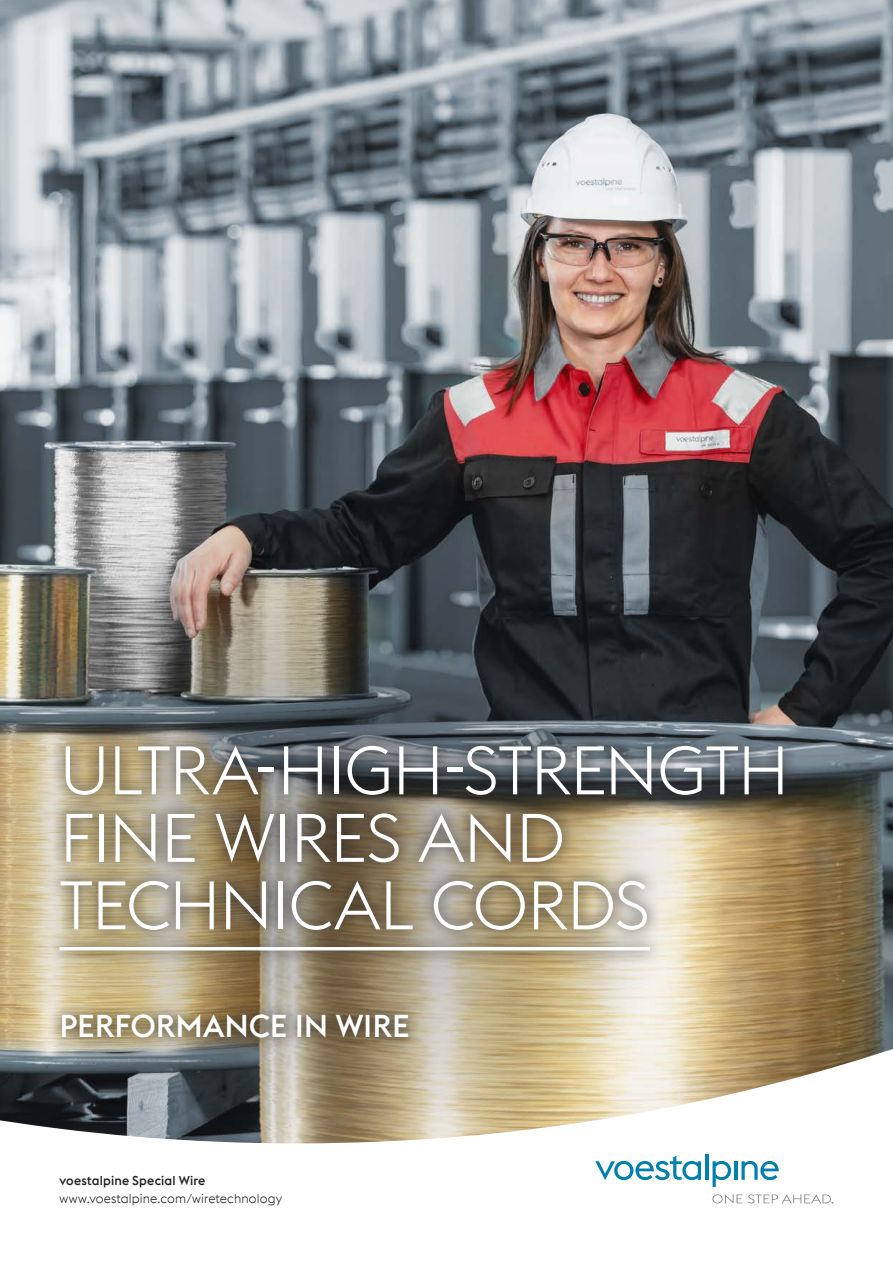
<style>
.page{position:relative;width:893px;height:1263px;background:#fff}
.page>*{position:absolute;margin:0;border:0;box-sizing:border-box;transform-origin:0 0}
.HL-1-schwarz{font:300 67.5px/67.5px "voestalpine";letter-spacing:-.02em;color:#fff}
.Sub-HL-1{font:500 31.5px "voestalpine";letter-spacing:-.005em;color:#fff}
.Companyname{font:300 12.75px "voestalpine";letter-spacing:.01em;color:#231f20}
.Companyname-2{font:500 12.75px "voestalpine";letter-spacing:.01em;color:#231f20}
</style>
<div class="page">
<img style="left:0;top:0;width:893px;height:1042px">
<img style="left:0;top:473px;width:758px;height:569px">
<svg style="left:0;top:1042px;width:893px;height:162px"></svg>
<svg style="left:595px;top:1156px;width:106px;height:24px"></svg>
<hr style="left:705px;top:1154px;width:3px;height:26px;background:#007fb1">
<svg style="left:713px;top:1161px;width:18px;height:26px"></svg>
<hr style="left:734px;top:1161px;width:3px;height:19px;background:#007fb1">
<svg style="left:741px;top:1161px;width:38px;height:19px"></svg>
<svg style="left:712px;top:1194px;width:30px;height:9px"></svg>
<svg style="left:748px;top:1194px;width:85px;height:9px"></svg>
<img style="left:46px;top:731px;width:750px;height:321px">
<hr style="left:60px;top:947px;width:590px;height:3px;background:#fff">
<p class="HL-1-schwarz" style="left:60px;top:737px;width:731px">ULTRA-HIGH-STRENGTH<br>FINE WIRES AND<br>TECHNICAL CORDS</p>
<p class="Sub-HL-1" style="left:60px;top:1007px;width:352px">PERFORMANCE IN WIRE</p>
<p class="Companyname-2" style="left:60px;top:1173px;width:148px">voestalpine Special Wire</p>
<p class="Companyname" style="left:60px;top:1191px;width:224px">www.voestalpine.com/wiretechnology</p>
</div>
